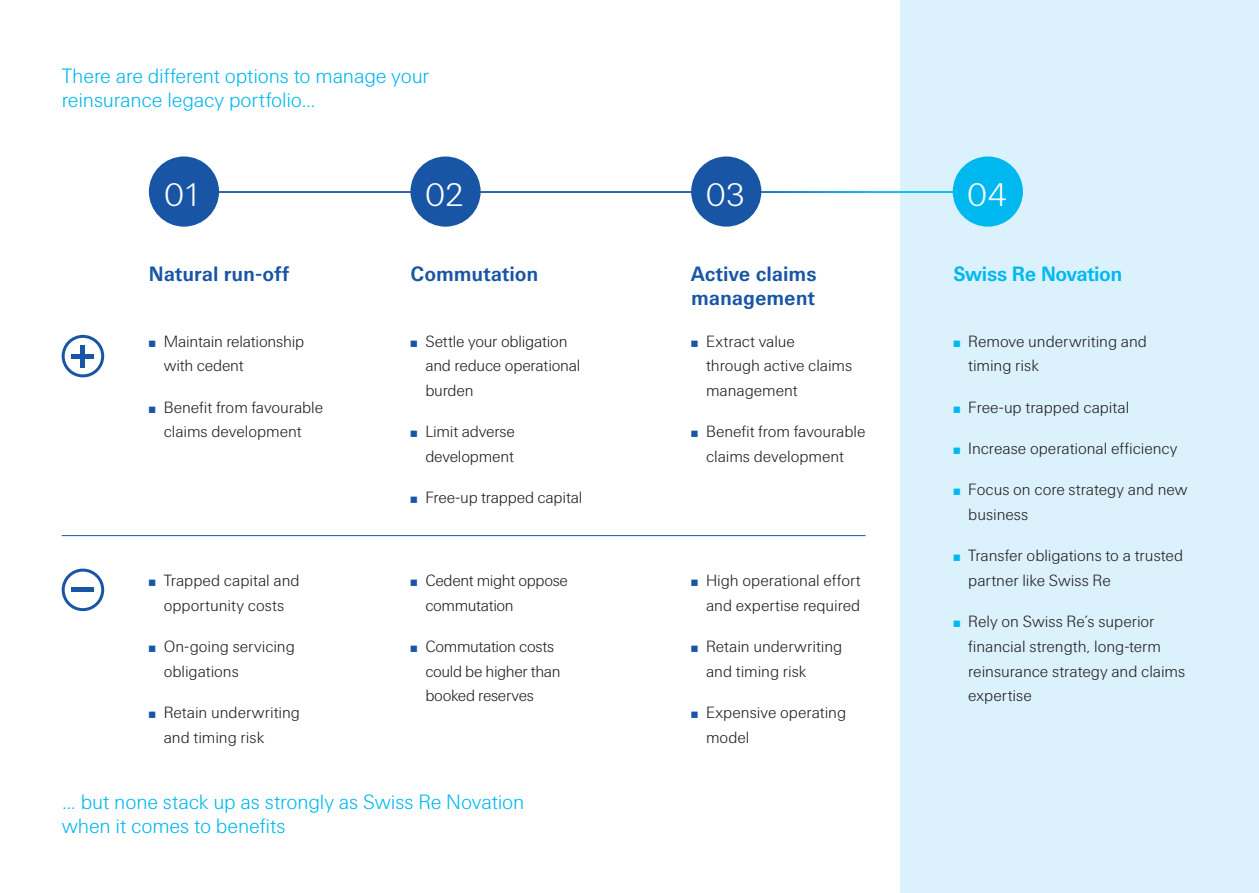
<style>
.page{position:relative;width:1259px;height:893px;background:#fff}
.page>*{position:absolute;margin:0;border:0;box-sizing:border-box;transform-origin:0 0}
.t1{font:300 33px "Swiss Re Sans OT";letter-spacing:-.02em;color:#fff}
.t2{font:300 21px/24.8px "Swiss Re Sans OT";letter-spacing:-.005em;color:#00b8f0}
.t3{font:700 21px/24.8px "Swiss Re Sans OT";color:#1855a5}
.t4{font:700 21px "Swiss Re Sans OT";letter-spacing:-.02em;color:#00b8f0}
.t5{font:300 16.5px/24.8px "Swiss Re Sans OT";letter-spacing:-.005em;color:#231f20}
.s1{color:#1855a5}
.s2{color:#00b8f0}
</style>
<div class="page">
<div style="left:900px;top:0;width:359px;height:893px;background:#dbf2fc"></div>
<hr style="left:212px;top:191px;width:741px;height:2px;background:#fff">
<div style="left:149px;top:156px;width:70px;height:71px;background:#1855a5;border-radius:50%"></div>
<div style="left:410px;top:156px;width:70px;height:71px;background:#1855a5;border-radius:50%"></div>
<div style="left:691px;top:156px;width:70px;height:71px;background:#1855a5;border-radius:50%"></div>
<div style="left:952px;top:156px;width:71px;height:71px;background:#00b8f0;border-radius:50%"></div>
<hr style="left:62px;top:535px;width:803px;height:1px;background:#1855a5">
<hr style="left:81px;top:345px;width:4px;height:22px;background:#1855a5">
<hr style="left:72px;top:354px;width:22px;height:4px;background:#1855a5">
<div style="left:62px;top:335px;width:42px;height:42px;border:3px solid #1855a5;border-radius:50%"></div>
<hr style="left:72px;top:588px;width:22px;height:4px;background:#1855a5">
<div style="left:62px;top:569px;width:42px;height:42px;border:3px solid #1855a5;border-radius:50%"></div>
<p class="t2" style="left:62px;top:63px;width:369px">There are different options to manage your reinsurance legacy portfolio…</p>
<h1 class="t1" style="left:164px;top:176px;width:40px">01</h1>
<h1 class="t1" style="left:425px;top:176px;width:41px">02</h1>
<h1 class="t1" style="left:706px;top:176px;width:41px">03</h1>
<h1 class="t1" style="left:967px;top:176px;width:42px">04</h1>
<p class="t3" style="left:149px;top:261px;width:142px">Natural run-off</p>
<p class="t5" style="left:164px;top:329px;width:142px;text-indent:-15px"><span class="s1">̤</span> Maintain relationship with cedent</p>
<p class="t5" style="left:149px;top:395px;width:176px;text-align:center"><span class="s1">̤</span> Benefit from favourable claims development</p>
<p class="t5" style="left:149px;top:568px;width:152px;text-align:center"><span class="s1">̤</span> Trapped capital and opportunity costs</p>
<p class="t5" style="left:164px;top:634px;width:133px;text-indent:-15px"><span class="s1">̤</span> On-going servicing obligations</p>
<p class="t5" style="left:164px;top:700px;width:138px;text-indent:-15px"><span class="s1">̤</span> Retain underwriting and timing risk</p>
<p class="t3" style="left:410px;top:261px;width:129px">Commutation</p>
<p class="t5" style="left:425px;top:329px;width:157px;text-indent:-15px"><span class="s1">̤</span> Settle your obligation and reduce operational burden</p>
<p class="t5" style="left:410px;top:419px;width:106px;text-align:right"><span class="s1">̤</span> Limit adverse development</p>
<p class="t5" style="left:410px;top:485px;width:173px"><span class="s1">̤</span> Free-up trapped capital</p>
<p class="t5" style="left:425px;top:568px;width:144px;text-indent:-15px"><span class="s1">̤</span> Cedent might oppose commutation</p>
<p class="t5" style="left:425px;top:634px;width:137px;text-indent:-15px"><span class="s1">̤</span> Commutation costs could be higher than booked reserves</p>
<p class="t3" style="left:691px;top:261px;width:127px">Active claims management</p>
<p class="t5" style="left:706px;top:329px;width:148px;text-indent:-15px"><span class="s1">̤</span> Extract value through active claims management</p>
<p class="t5" style="left:691px;top:419px;width:176px;text-align:center"><span class="s1">̤</span> Benefit from favourable claims development</p>
<p class="t5" style="left:691px;top:568px;width:171px;text-align:right"><span class="s1">̤</span> High operational effort and expertise required</p>
<p class="t5" style="left:706px;top:634px;width:138px;text-indent:-15px"><span class="s1">̤</span> Retain underwriting and timing risk</p>
<p class="t5" style="left:706px;top:700px;width:142px;text-indent:-15px"><span class="s1">̤</span> Expensive operating model</p>
<p class="t4" style="left:953px;top:261px;width:171px">Swiss Re Novation</p>
<p class="t5" style="left:968px;top:329px;width:180px;text-indent:-15px"><span class="s2">̤</span> Remove underwriting and timing risk</p>
<p class="t5" style="left:953px;top:395px;width:177px"><span class="s2">̤</span> Free-up trapped capital</p>
<p class="t5" style="left:953px;top:436px;width:225px"><span class="s2">̤</span> Increase operational efficiency</p>
<p class="t5" style="left:968px;top:477px;width:221px;text-indent:-15px"><span class="s2">̤</span> Focus on core strategy and new business</p>
<p class="t5" style="left:968px;top:543px;width:216px;text-indent:-15px"><span class="s2">̤</span> Transfer obligations to a trusted partner like Swiss Re</p>
<p class="t5" style="left:968px;top:609px;width:218px;text-indent:-15px"><span class="s2">̤</span> Rely on Swiss Re’s superior financial strength, long-term reinsurance strategy and claims expertise</p>
<p class="t2" style="left:62px;top:789px;width:464px">… but none stack up as strongly as Swiss Re Novation when it comes to benefits</p>
</div>
